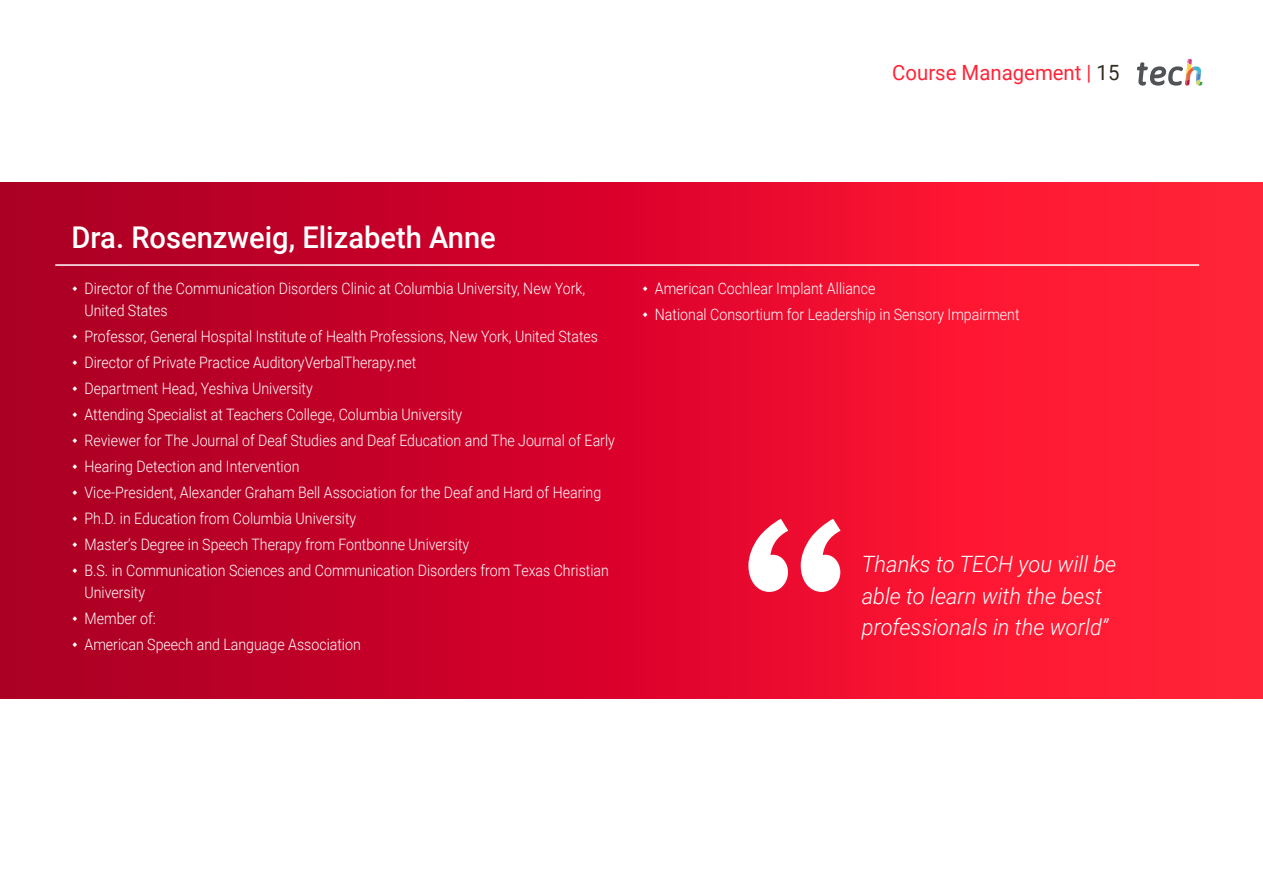
<style>
.page{position:relative;width:1263px;height:893px;background:#fff}
.page>*{position:absolute;margin:0;border:0;box-sizing:border-box;transform-origin:0 0}
.t1{font:500 30px "Roboto";color:#fff}
.t2{font:italic 300 22.5px/31.5px "Roboto";color:#fff}
.t3{font:21px "Roboto";color:#ff2438}
.t4{font:300 15.75px/26px "Roboto";color:#fff;scale:.9 1}
.s1{color:#312e20}
</style>
<div class="page">
<div style="left:0;top:182px;width:1263px;height:516px;background:linear-gradient(to right,#a90022,#ff1e37)"></div>
<hr style="left:55px;top:264px;width:1144px;height:2px;background:#fff">
<svg style="left:748px;top:519px;width:92px;height:73px"></svg>
<svg style="left:1137px;top:59px;width:65px;height:27px"></svg>
<svg style="left:73px;top:286px;width:4px;height:5px"></svg>
<svg style="left:73px;top:334px;width:4px;height:5px"></svg>
<svg style="left:73px;top:360px;width:4px;height:5px"></svg>
<svg style="left:73px;top:386px;width:4px;height:5px"></svg>
<svg style="left:73px;top:412px;width:4px;height:5px"></svg>
<svg style="left:73px;top:438px;width:4px;height:5px"></svg>
<svg style="left:73px;top:464px;width:4px;height:5px"></svg>
<svg style="left:73px;top:490px;width:4px;height:5px"></svg>
<svg style="left:73px;top:516px;width:4px;height:5px"></svg>
<svg style="left:73px;top:542px;width:4px;height:5px"></svg>
<svg style="left:73px;top:568px;width:4px;height:5px"></svg>
<svg style="left:73px;top:616px;width:4px;height:5px"></svg>
<svg style="left:73px;top:642px;width:4px;height:5px"></svg>
<svg style="left:643px;top:286px;width:4px;height:5px"></svg>
<svg style="left:643px;top:312px;width:4px;height:5px"></svg>
<h3 class="t3" style="left:892px;top:57px;width:229px">Course Management | <span class="s1">15</span></h3>
<h1 class="t1" style="left:71px;top:216px;width:426px">Dra. Rosenzweig, Elizabeth Anne</h1>
<p class="t4" style="left:85px;top:277px;width:558px;line-height:21.8px">Director of the Communication Disorders Clinic at Columbia University, New York,<br>United States</p>
<p class="t4" style="left:85px;top:323px;width:591px">Professor, General Hospital Institute of Health Professions, New York, United States Director of Private Practice AuditoryVerbalTherapy.net<br>Department Head, Yeshiva University<br>Attending Specialist at Teachers College, Columbia University<br>Reviewer for The Journal of Deaf Studies and Deaf Education and The Journal of Early Hearing Detection and Intervention<br>Vice-President, Alexander Graham Bell Association for the Deaf and Hard of Hearing Ph.D. in Education from Columbia University<br>Master’s Degree in Speech Therapy from Fontbonne University<br>B.S. in Communication Sciences and Communication Disorders from Texas Christian</p>
<p class="t4" style="left:85px;top:578px;width:309px">University<br>Member of:<br>American Speech and Language Association</p>
<p class="t4" style="left:655px;top:275px;width:407px">American Cochlear Implant Alliance<br>National Consortium for Leadership in Sensory Impairment</p>
<h2 class="t2" style="left:862px;top:548px;width:256px">Thanks to TECH you will be able to learn with the best professionals in the world”</h2>
</div>
